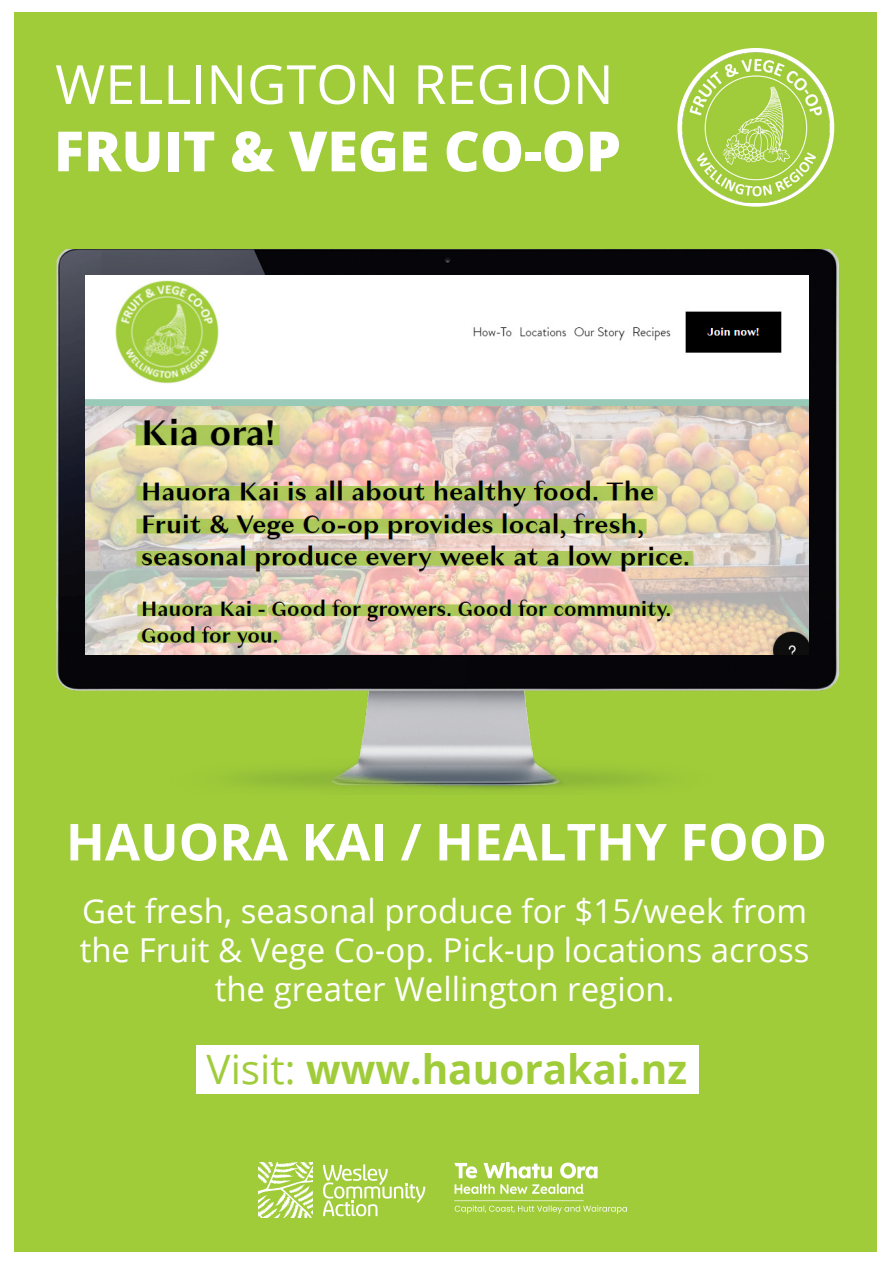
<style>
.page{position:relative;width:893px;height:1263px;background:#fff}
.page>*{position:absolute;margin:0;border:0;box-sizing:border-box;transform-origin:0 0}
.t1{font:800 55.5px "Open Sans";color:#fff}
.t2{font:54px "Open Sans";color:#fff}
.t3{font:700 51px "Open Sans";color:#fff}
.t4{font:700 40.5px "Open Sans";color:#a0cc3a}
.t5{font:33px/39px "Open Sans";color:#fff;text-align:center}
.s1{font-weight:400}
</style>
<div class="page">
<div style="left:14px;top:12px;width:863px;height:1239px;background:#a0cc3a"></div>
<img style="left:56px;top:250px;width:782px;height:541px">
<img style="left:85px;top:276px;width:723px;height:378px">
<div style="left:197px;top:1045px;width:502px;height:49px;background:#fff"></div>
<img style="left:681px;top:51px;width:150px;height:151px">
<img style="left:454px;top:1162px;width:173px;height:52px">
<svg style="left:323px;top:1164px;width:102px;height:52px"></svg>
<svg style="left:258px;top:1162px;width:55px;height:56px"></svg>
<p class="t2" style="left:55px;top:47px;width:560px">WELLINGTON REGION</p>
<p class="t1" style="left:54px;top:109px;width:568px">FRUIT &amp; VEGE CO-OP</p>
<p class="t3" style="left:66px;top:806px;width:763px">HAUORA KAI / HEALTHY FOOD</p>
<p class="t5" style="left:80px;top:891px;width:731px">Get fresh, seasonal produce for $15/week from the Fruit &amp; Vege Co-op. Pick-up locations across the greater Wellington region.</p>
<p class="t4" style="left:207px;top:1040px;width:482px"><span class="s1">Visit:</span> www.hauorakai.nz</p>
</div>
